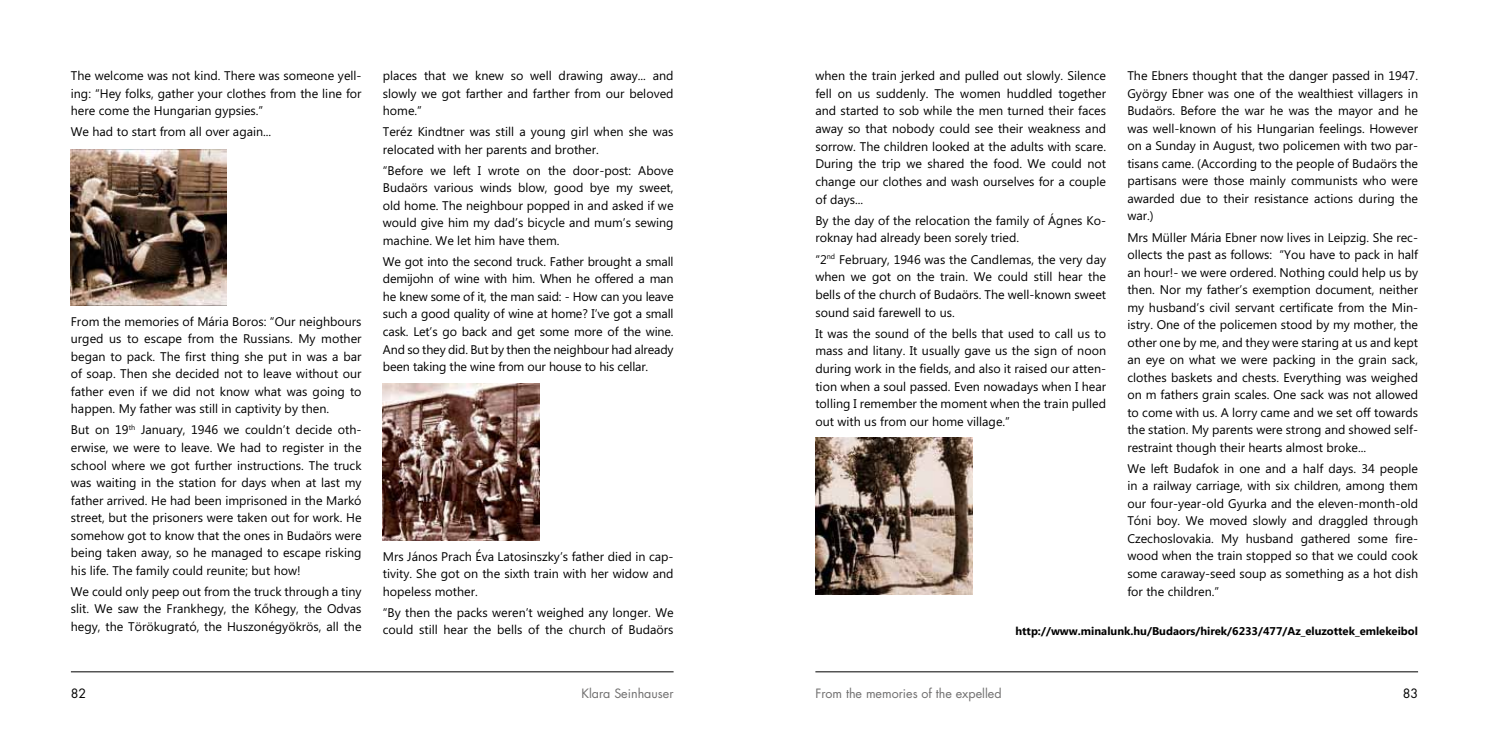
<style>
.page{position:relative;width:1489px;height:745px;background:#fff}
.page>*{position:absolute;margin:0;border:0;box-sizing:border-box;transform-origin:0 0}
.t1{font:12.5px/17.5px "Microsoft Phags Pa";color:#000;text-align:justify}
.t2{font:12.5px "Futura CE";color:#706f6f}
.t3{font:12.5px "Futura CE";color:#000}
.t4{font:700 11.25px "Microsoft Phags Pa";color:#000}
</style>
<div class="page">
<hr style="left:71px;top:671px;width:602px;height:1px;background:#000">
<hr style="left:815px;top:671px;width:602px;height:1px;background:#000">
<img style="left:71px;top:150px;width:155px;height:155px">
<img style="left:815px;top:437px;width:157px;height:157px">
<img style="left:383px;top:383px;width:157px;height:157px">
<p class="t1" style="left:71px;top:66px;width:292px">The welcome was not kind. There was someone yell&shy;ing: “Hey folks, gather your clothes from the line for here come the Hungarian gypsies.”</p>
<p class="t1" style="left:71px;top:122px;width:202px">We had to start from all over again...</p>
<p class="t1" style="left:71px;top:312px;width:292px">From the memories of Mária Boros: “Our neighbours urged us to escape from the Russians. My mother began to pack. The first thing she put in was a bar of soap. Then she decided not to leave without our father even if we did not know what was going to happen. My father was still in captivity by then.</p>
<p class="t1" style="left:71px;top:420px;width:292px">But on 19<sup>th</sup> January, 1946 we couldn’t decide oth&shy;erwise, we were to leave. We had to register in the school where we got further instructions. The truck was waiting in the station for days when at last my father arrived. He had been imprisoned in the Markó street, but the prisoners were taken out for work. He somehow got to know that the ones in Budaörs were being taken away, so he managed to escape risking his life. The family could reunite; but how!</p>
<p class="t1" style="left:71px;top:581px;width:292px">We could only peep out from the truck through a tiny slit. We saw the Frankhegy, the Kőhegy, the Odvas hegy, the Törökugrató, the Huszonégyökrös, all the</p>
<p class="t1" style="left:383px;top:66px;width:292px">places that we knew so well drawing away... and slowly we got farther and farther from our beloved home.”</p>
<p class="t1" style="left:383px;top:122px;width:292px">Teréz Kindtner was still a young girl when she was relocated with her parents and brother.</p>
<p class="t1" style="left:383px;top:161px;width:292px">“Before we left I wrote on the door-post: Above Budaörs various winds blow, good bye my sweet, old home. The neighbour popped in and asked if we would give him my dad’s bicycle and mum’s sewing machine. We let him have them.</p>
<p class="t1" style="left:383px;top:252px;width:292px">We got into the second truck. Father brought a small demijohn of wine with him. When he offered a man he knew some of it, the man said: - How can you leave such a good quality of wine at home? I’ve got a small cask. Let’s go back and get some more of the wine.<br>And so they did. But by then the neighbour had already been taking the wine from our house to his cellar.</p>
<p class="t1" style="left:383px;top:546px;width:292px">Mrs János Prach Éva Latosinszky’s father died in cap&shy;tivity. She got on the sixth train with her widow and hopeless mother.</p>
<p class="t1" style="left:383px;top:602px;width:292px">“By then the packs weren’t weighed any longer. We could still hear the bells of the church of Budaörs</p>
<p class="t1" style="left:1127px;top:66px;width:292px">The Ebners thought that the danger passed in 1947.<br>György Ebner was one of the wealthiest villagers in Budaörs. Before the war he was the mayor and he was well-known of his Hungarian feelings. However on a Sunday in August, two policemen with two par&shy;tisans came. (According to the people of Budaörs the partisans were those mainly communists who were awarded due to their resistance actions during the war.)</p>
<p class="t1" style="left:1127px;top:227px;width:292px">Mrs Müller Mária Ebner now lives in Leipzig. She rec&shy;ollects the past as follows: “You have to pack in half an hour!- we were ordered. Nothing could help us by then. Nor my father’s exemption document, neither my husband’s civil servant certificate from the Min&shy;istry. One of the policemen stood by my mother, the other one by me, and they were staring at us and kept an eye on what we were packing in the grain sack, clothes baskets and chests. Everything was weighed on m fathers grain scales. One sack was not allowed to come with us. A lorry came and we set off towards the station. My parents were strong and showed self&shy;restraint though their hearts almost broke...</p>
<p class="t1" style="left:1127px;top:458px;width:292px">We left Budafok in one and a half days. 34 people in a railway carriage, with six children, among them our four-year-old Gyurka and the eleven-month-old Tóni boy. We moved slowly and draggled through Czechoslovakia. My husband gathered some fire&shy;wood when the train stopped so that we could cook some caraway-seed soup as something as a hot dish for the children.”</p>
<p class="t4" style="left:1015px;top:622px;width:404px">http://www.minalunk.hu/Budaors/hirek/6233/477/Az_eluzottek_emlekeibol</p>
<p class="t1" style="left:815px;top:66px;width:292px">when the train jerked and pulled out slowly. Silence fell on us suddenly. The women huddled together and started to sob while the men turned their faces away so that nobody could see their weakness and sorrow. The children looked at the adults with scare.<br>During the trip we shared the food. We could not change our clothes and wash ourselves for a couple of days...</p>
<p class="t1" style="left:815px;top:211px;width:292px">By the day of the relocation the family of Ágnes Ko&shy;roknay had already been sorely tried.</p>
<p class="t1" style="left:815px;top:249px;width:292px">“2<sup>nd</sup> February, 1946 was the Candlemas, the very day when we got on the train. We could still hear the bells of the church of Budaörs. The well-known sweet sound said farewell to us.</p>
<p class="t1" style="left:815px;top:323px;width:292px">It was the sound of the bells that used to call us to mass and litany. It usually gave us the sign of noon during work in the fields, and also it raised our atten&shy;tion when a soul passed. Even nowadays when I hear tolling I remember the moment when the train pulled out with us from our home village.”</p>
<p class="t3" style="left:71px;top:685px;width:17px">82</p>
<p class="t2" style="left:581px;top:685px;width:94px">Klara Seinhauser</p>
<p class="t2" style="left:815px;top:685px;width:188px">From the memories of the expelled</p>
<p class="t3" style="left:1402px;top:685px;width:17px">83</p>
</div>
